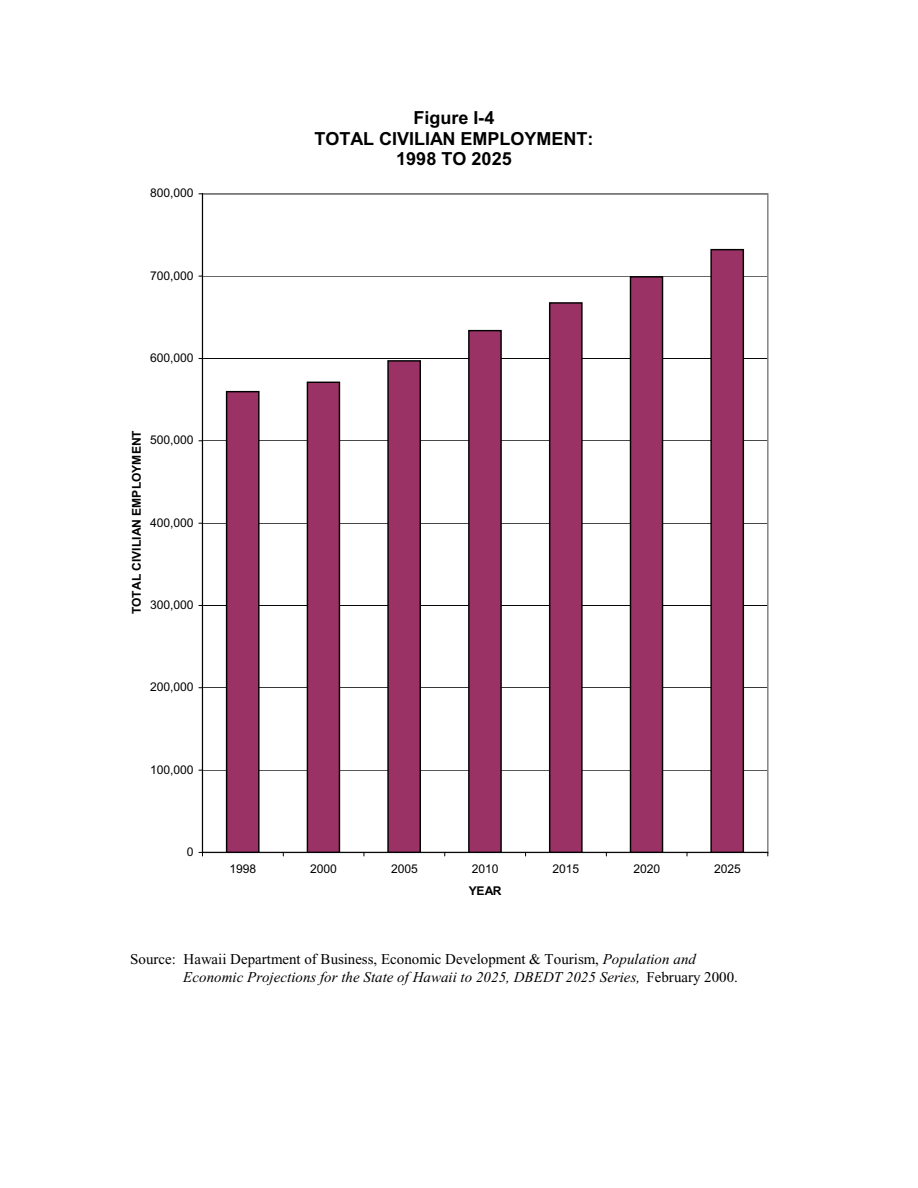
<style>
.page{position:relative;width:918px;height:1188px;background:#fff}
.page>*{position:absolute;margin:0;border:0;box-sizing:border-box;transform-origin:0 0}
.t1{font:700 18px "Arial";color:#000}
.t2{font:15px/18.6px "Times New Roman";color:#000}
.t3{font:15px "Arial";color:#000}
.t4{font:12px "Arial";letter-spacing:-.005em;color:#000}
.t5{font:700 12px "Arial";letter-spacing:.005em;color:#000}
.s1{font-style:italic}
</style>
<div class="page">
<hr style="left:202px;top:770px;width:566px;height:1px;background:#000">
<hr style="left:202px;top:688px;width:566px;height:1px;background:#000">
<hr style="left:202px;top:605px;width:566px;height:1px;background:#000">
<hr style="left:202px;top:523px;width:566px;height:1px;background:#000">
<hr style="left:202px;top:441px;width:566px;height:1px;background:#000">
<hr style="left:202px;top:359px;width:566px;height:1px;background:#000">
<hr style="left:202px;top:276px;width:566px;height:1px;background:#000">
<div style="left:226px;top:391px;width:34px;height:461px;background:#9a3265;border:1px solid #000"></div>
<div style="left:307px;top:382px;width:33px;height:470px;background:#9a3265;border:1px solid #000"></div>
<div style="left:387px;top:360px;width:34px;height:492px;background:#9a3265;border:1px solid #000"></div>
<div style="left:468px;top:330px;width:34px;height:522px;background:#9a3265;border:1px solid #000"></div>
<div style="left:549px;top:302px;width:34px;height:550px;background:#9a3265;border:1px solid #000"></div>
<div style="left:630px;top:276px;width:33px;height:576px;background:#9a3265;border:1px solid #000"></div>
<div style="left:710px;top:249px;width:34px;height:603px;background:#9a3265;border:1px solid #000"></div>
<hr style="left:202px;top:194px;width:1px;height:658px;background:#000">
<hr style="left:202px;top:852px;width:566px;height:1px;background:#000">
<p class="t4" style="left:150px;top:189px;width:45px">800,000</p>
<p class="t4" style="left:150px;top:271px;width:45px">700,000</p>
<p class="t4" style="left:150px;top:353px;width:45px">600,000</p>
<p class="t3" style="left:141px;top:360px;width:35px">2000</p>
<p class="t5" style="left:132px;top:614px;width:185px;rotate:-90deg">TOTAL CIVILIAN EMPLOYMENT</p>
<p class="t3" style="left:141px;top:434px;width:35px">2020</p>
<p class="t4" style="left:150px;top:436px;width:45px">500,000</p>
<p class="t4" style="left:150px;top:518px;width:45px">400,000</p>
<p class="t4" style="left:150px;top:600px;width:45px">300,000</p>
<p class="t4" style="left:150px;top:683px;width:45px">200,000</p>
<p class="t4" style="left:150px;top:765px;width:45px">100,000</p>
<p class="t4" style="left:187px;top:847px;width:8px">0</p>
<p class="t1" style="left:413px;top:111px;width:83px">Figure I-4</p>
<p class="t1" style="left:396px;top:152px;width:117px">1998 TO 2025</p>
<p class="t1" style="left:315px;top:132px;width:280px">TOTAL CIVILIAN EMPLOYMENT:</p>
<p class="t4" style="left:229px;top:865px;width:28px">1998</p>
<p class="t4" style="left:310px;top:865px;width:28px">2000</p>
<p class="t4" style="left:391px;top:865px;width:28px">2005</p>
<p class="t4" style="left:472px;top:865px;width:28px">2010</p>
<p class="t4" style="left:553px;top:865px;width:28px">2015</p>
<p class="t4" style="left:633px;top:865px;width:28px">2020</p>
<p class="t4" style="left:714px;top:865px;width:28px">2025</p>
<p class="t5" style="left:469px;top:886px;width:34px">YEAR</p>
<p class="t2" style="left:183px;top:951px;width:556px;text-indent:-53px">Source: Hawaii Department of Business, Economic Development &amp; Tourism, <span class="s1">Population and<br>Economic Projections for the State of Hawaii to 2025, DBEDT 2025 Series,</span> February 2000.</p>
</div>
